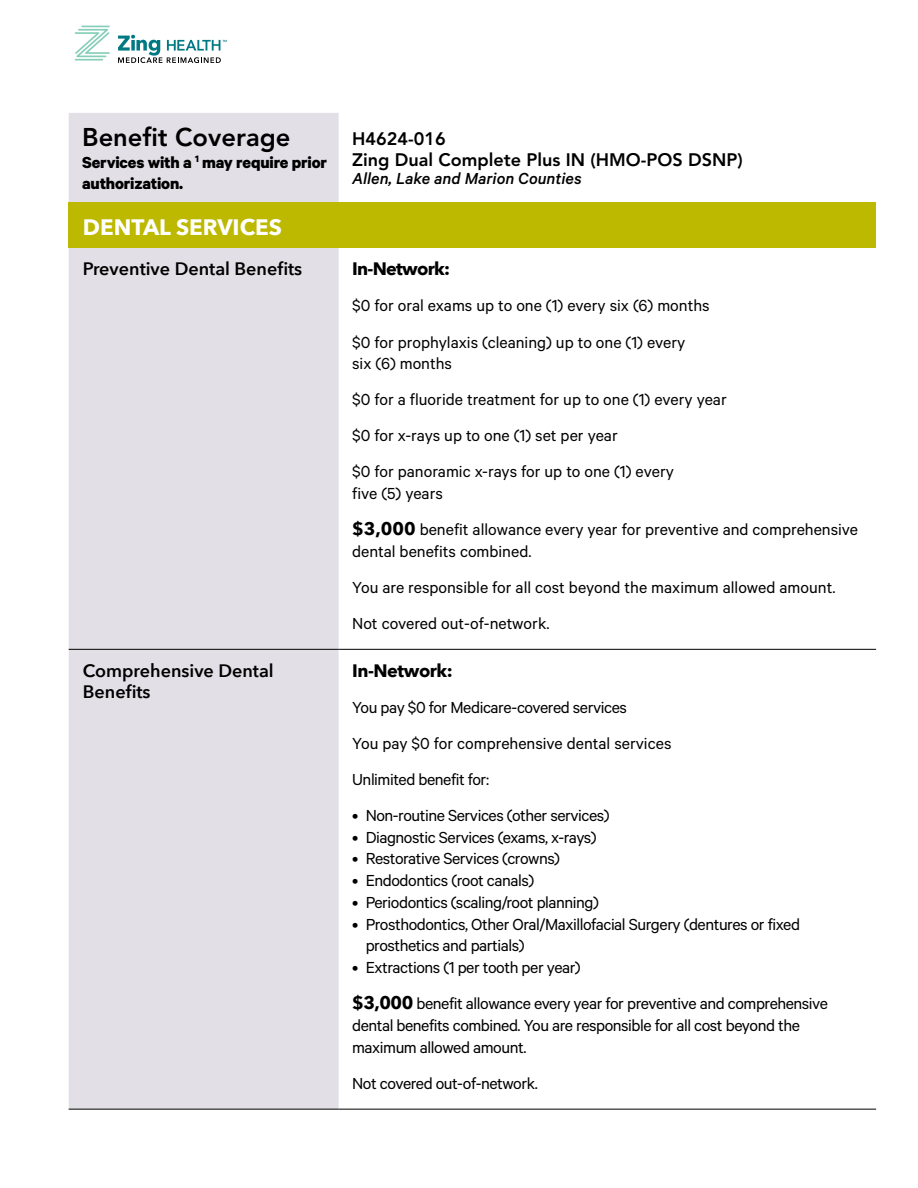
<style>
.page{position:relative;width:918px;height:1188px;background:#fff}
.page>*{position:absolute;margin:0;border:0;box-sizing:border-box;transform-origin:0 0}
.t1{font:800 25.5px "Avenir";color:#000}
.t2{font:700 22.35px "Avenir Next";color:#fff}
.t3{font:18px/36px "Calibre";letter-spacing:-.025em;color:#000}
.t4{font:18px/36px "Calibre";color:#000}
.t5{font:600 18px/21.8px "Avenir Next";color:#000}
.t6{font:800 18px/21.6px "Avenir";color:#000}
.t7{font:700 18px/21.8px "Calibre";letter-spacing:-.01em;color:#000}
.t8{font:italic 500 18px "Calibre";color:#000}
.t9{font:700 18px "Avenir Next";letter-spacing:-.03em;color:#000}
.s1{font-family:"Avenir Next";font-weight:700}
</style>
<div class="page">
<hr style="left:75px;top:59px;width:28px;height:2px;background:#85ceb8">
<svg style="left:75px;top:26px;width:35px;height:31px"></svg>
<svg style="left:118px;top:35px;width:109px;height:28px"></svg>
<div style="left:69px;top:113px;width:270px;height:996px;background:#e2e0e6"></div>
<div style="left:69px;top:203px;width:807px;height:45px;background:#bdb800"></div>
<hr style="left:69px;top:649px;width:270px;height:1px;background:#000">
<hr style="left:69px;top:1109px;width:270px;height:1px;background:#000">
<hr style="left:339px;top:649px;width:537px;height:1px;background:#000">
<hr style="left:339px;top:1109px;width:537px;height:1px;background:#000">
<h1 class="t1" style="left:82px;top:122px;width:210px">Benefit Coverage</h1>
<p class="t7" style="left:82px;top:150px;width:246px">Services with a <sup>1</sup> may require prior authorization.</p>
<p class="t6" style="left:352px;top:128px;width:392px">H4624-016<br>Zing Dual Complete Plus IN (HMO-POS DSNP)</p>
<p class="t8" style="left:352px;top:168px;width:231px">Allen, Lake and Marion Counties</p>
<p class="t2" style="left:83px;top:207px;width:201px">DENTAL SERVICES</p>
<p class="t5" style="left:83px;top:258px;width:221px">Preventive Dental Benefits</p>
<p class="t9" style="left:352px;top:254px;width:99px">In-Network:</p>
<p class="t4" style="left:352px;top:287px;width:359px">$0 for oral exams up to one (1) every six (6) months $0 for prophylaxis (cleaning) up to one (1) every</p>
<p class="t4" style="left:352px;top:345px;width:376px">six (6) months<br>$0 for a fluoride treatment for up to one (1) every year $0 for x-rays up to one (1) set per year<br>$0 for panoramic x-rays for up to one (1) every</p>
<p class="t4" style="left:352px;top:475px;width:508px">five (5) years<br><span class="s1">$3,000</span> benefit allowance every year for preventive and comprehensive</p>
<p class="t4" style="left:352px;top:533px;width:485px">dental benefits combined.<br>You are responsible for all cost beyond the maximum allowed amount.<br>Not covered out-of-network.</p>
<p class="t5" style="left:83px;top:659px;width:192px">Comprehensive Dental<br>Benefits</p>
<p class="t9" style="left:352px;top:655px;width:102px">In-Network:</p>
<p class="t3" style="left:352px;top:688px;width:321px">You pay $0 for Medicare-covered services<br>You pay $0 for comprehensive dental services<br>Unlimited benefit for:</p>
<p class="t3" style="left:352px;top:797px;width:259px">• Non-routine Services (other services)</p>
<p class="t3" style="left:352px;top:818px;width:246px">• Diagnostic Services (exams, x-rays)</p>
<p class="t3" style="left:352px;top:840px;width:209px">• Restorative Services (crowns)</p>
<p class="t3" style="left:352px;top:862px;width:183px">• Endodontics (root canals)</p>
<p class="t3" style="left:352px;top:884px;width:248px">• Periodontics (scaling/root planning)</p>
<p class="t3" style="left:366px;top:913px;width:436px;line-height:21.8px;text-indent:-14px">• Prosthodontics, Other Oral/Maxillofacial Surgery (dentures or fixed prosthetics and partials)</p>
<p class="t3" style="left:352px;top:949px;width:477px">• Extractions (1 per tooth per year)<br><span class="s1">$3,000</span> benefit allowance every year for preventive and comprehensive</p>
<p class="t3" style="left:352px;top:1014px;width:449px;line-height:21.8px">dental benefits combined. You are responsible for all cost beyond the maximum allowed amount.</p>
<p class="t3" style="left:352px;top:1065px;width:187px">Not covered out-of-network.</p>
</div>
